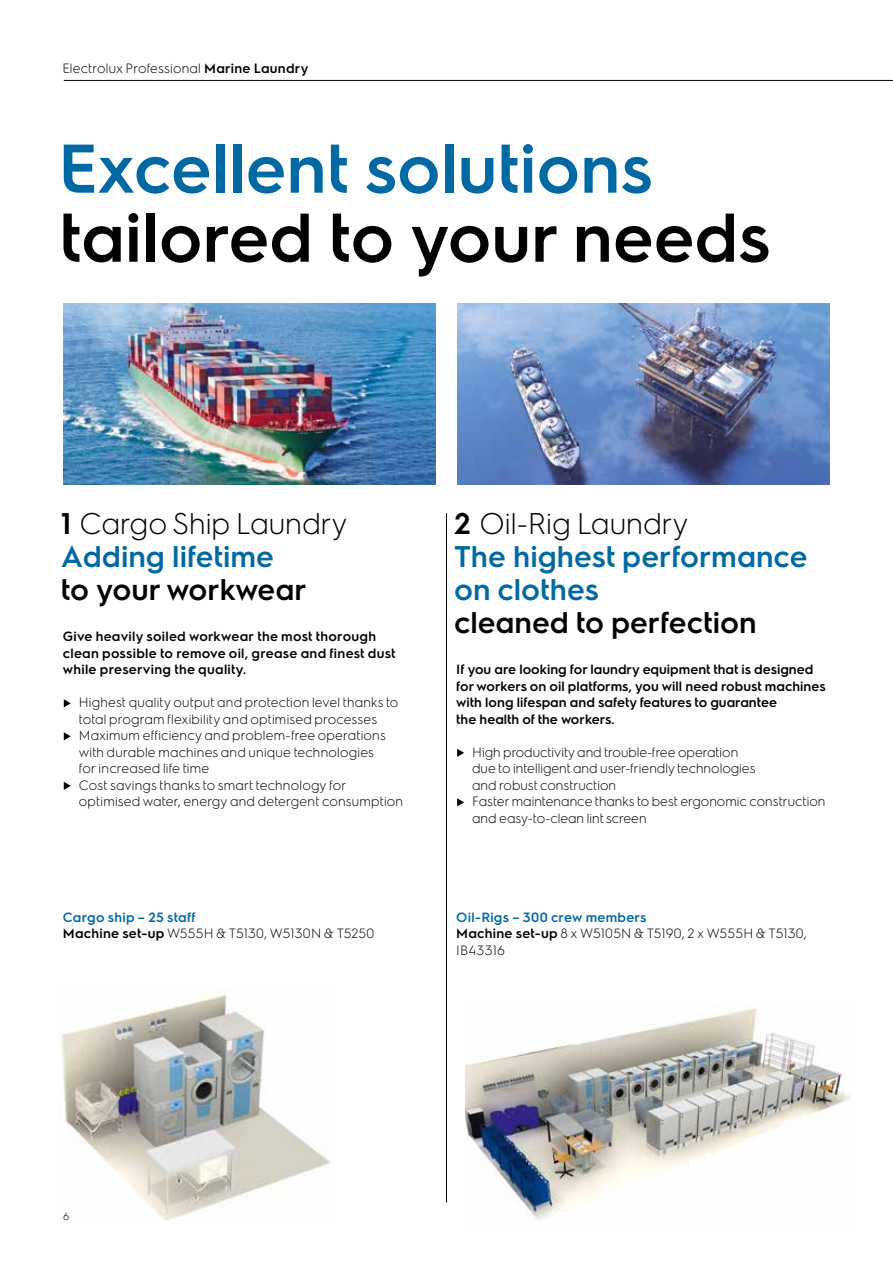
<style>
.page{position:relative;width:893px;height:1263px;background:#fff}
.page>*{position:absolute;margin:0;border:0;box-sizing:border-box;transform-origin:0 0}
.t1{font:600 69px "Electrolux Sans";color:#000}
.t2{font:600 69px "Electrolux Sans";color:#0069a3}
.t3{font:600 30px/33px "Electrolux Sans";color:#0069a3}
.t4{font:600 30px "Electrolux Sans";color:#000}
.t5{font:300 30px/33px "Electrolux Sans";color:#000}
.t6{font:300 13.5px/16.5px "Electrolux Sans";letter-spacing:.005em;color:#000}
.t7{font:600 13.5px/16.5px "Electrolux Sans";color:#000}
.t8{font:300 10.5px "Electrolux Sans";color:#000}
.s1{font-weight:600}
.s2{font-weight:600;color:#0069a3}
.s3{color:#000}
.s4{font-weight:300;color:#000}
</style>
<div class="page">
<img style="left:465px;top:1007px;width:385px;height:214px">
<img style="left:61px;top:990px;width:270px;height:231px">
<img style="left:64px;top:303px;width:372px;height:182px">
<hr style="left:64px;top:80px;width:829px;height:1px;background:#000">
<img style="left:457px;top:303px;width:372px;height:182px">
<svg style="left:457px;top:749px;width:7px;height:8px"></svg>
<svg style="left:457px;top:798px;width:7px;height:8px"></svg>
<svg style="left:64px;top:699px;width:7px;height:8px"></svg>
<svg style="left:64px;top:732px;width:7px;height:8px"></svg>
<svg style="left:64px;top:782px;width:7px;height:8px"></svg>
<hr style="left:446px;top:513px;width:1px;height:689px;background:#000">
<p class="t6" style="left:62px;top:59px;width:248px">Electrolux Professional <span class="s1">Marine Laundry</span></p>
<h1 class="t2" style="left:58px;top:120px;width:596px">Excellent solutions</h1>
<h1 class="t1" style="left:59px;top:189px;width:713px">tailored to your needs</h1>
<h2 class="t5" style="left:61px;top:505px;width:288px"><span class="s1">1</span> Cargo Ship Laundry<br><span class="s2">Adding lifetime</span></h2>
<h2 class="t4" style="left:61px;top:568px;width:247px">to your workwear</h2>
<p class="t7" style="left:63px;top:627px;width:334px">Give heavily soiled workwear the most thorough clean possible to remove oil, grease and finest dust while preserving the quality.</p>
<p class="t6" style="left:79px;top:694px;width:326px">Highest quality output and protection level thanks to total program flexibility and optimised processes Maximum efficiency and problem-free operations with durable machines and unique technologies<br>for increased life time<br>Cost savings thanks to smart technology for optimised water, energy and detergent consumption</p>
<p class="t6" style="left:63px;top:908px;width:313px"><span class="s2">Cargo ship – 25 staff<br></span><span class="s1">Machine set-up</span> W555H &amp; T5130, W5130N &amp; T5250</p>
<h2 class="t3" style="left:454px;top:505px;width:355px"><span class="s3">2</span> <span class="s4">Oil-Rig Laundry<br></span>The highest performance on clothes</h2>
<h2 class="t4" style="left:454px;top:601px;width:304px">cleaned to perfection</h2>
<p class="t7" style="left:456px;top:660px;width:371px">If you are looking for laundry equipment that is designed for workers on oil platforms, you will need robust machines with long lifespan and safety features to guarantee<br>the health of the workers.</p>
<p class="t6" style="left:472px;top:743px;width:355px">High productivity and trouble-free operation<br>due to intelligent and user-friendly technologies<br>and robust construction<br>Faster maintenance thanks to best ergonomic construction and easy-to-clean lint screen</p>
<p class="t6" style="left:456px;top:908px;width:352px"><span class="s2">Oil-Rigs – 300 crew members<br></span><span class="s1">Machine set-up</span> 8 x W5105N &amp; T5190, 2 x W555H &amp; T5130,<br>IB43316</p>
<p class="t8" style="left:63px;top:1209px;width:8px">6</p>
</div>
